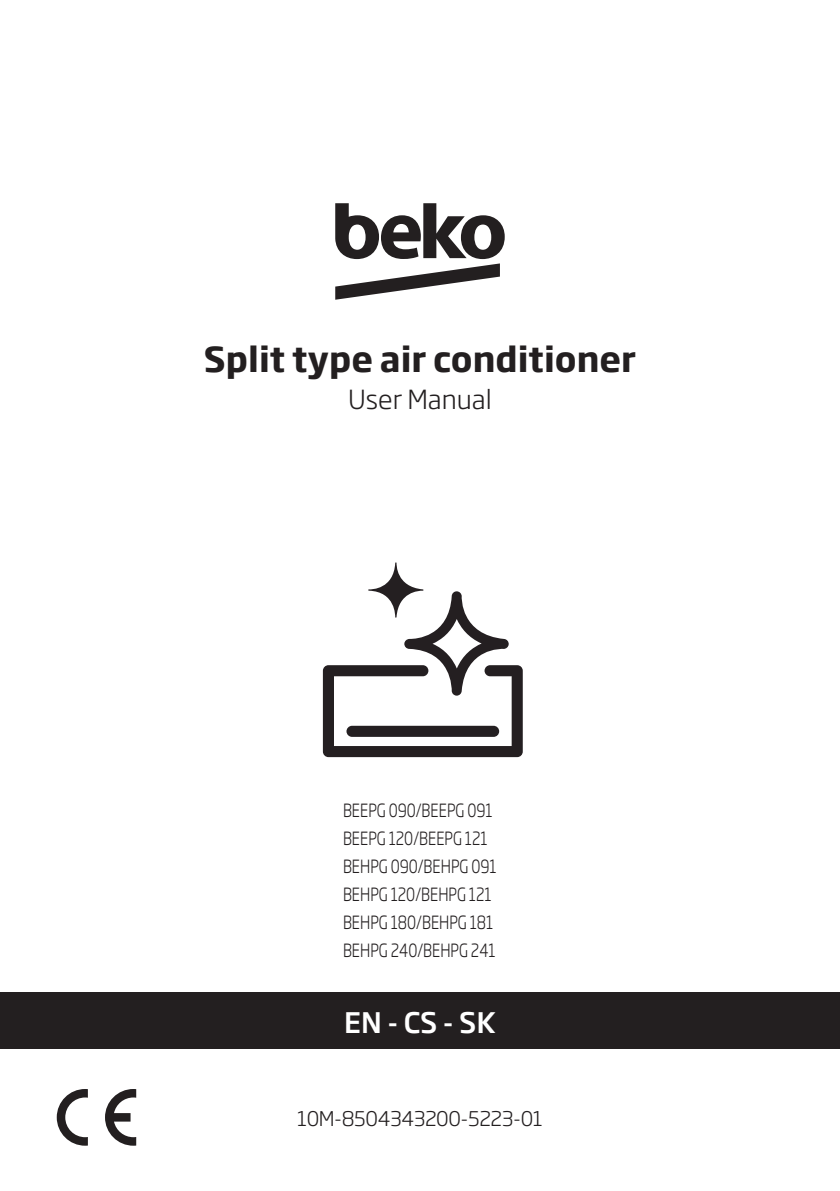
<style>
.page{position:relative;width:840px;height:1191px;background:#fff}
.page>*{position:absolute;margin:0;border:0;box-sizing:border-box;transform-origin:0 0}
.file_name{font:700 34px "Soho Gothic Pro";color:#231f20}
.CE_title__bold{font:500 28px "Soho Gothic Pro";color:#fff}
.user_manual{font:300 26px "Soho Gothic Pro";color:#231f20}
.Model_no{font:300 20px "Soho Gothic Pro";letter-spacing:-.02em;color:#231f20}
.body{font:300 18px "Soho Gothic Pro";color:#231f20;scale:.8 1}
</style>
<div class="page">
<svg style="left:335px;top:203px;width:169px;height:97px"></svg>
<svg style="left:57px;top:1089px;width:31px;height:56px"></svg>
<svg style="left:105px;top:1089px;width:31px;height:56px"></svg>
<div style="left:0;top:992px;width:839px;height:57px;background:#231f20"></div>
<svg style="left:323px;top:562px;width:199px;height:195px"></svg>
<p class="file_name" style="left:204px;top:332px;width:433px">Split type air conditioner</p>
<p class="user_manual" style="left:348px;top:379px;width:145px">User Manual</p>
<p class="body" style="left:343px;top:796px;width:188px">BEEPG 090/BEEPG 091</p>
<p class="body" style="left:343px;top:824px;width:182px">BEEPG 120/BEEPG 121</p>
<p class="body" style="left:343px;top:852px;width:193px">BEHPG 090/BEHPG 091</p>
<p class="body" style="left:343px;top:880px;width:187px">BEHPG 120/BEHPG 121</p>
<p class="body" style="left:343px;top:908px;width:189px">BEHPG 180/BEHPG 181</p>
<p class="body" style="left:343px;top:936px;width:192px">BEHPG 240/BEHPG 241</p>
<p class="CE_title__bold" style="left:344px;top:1000px;width:153px">EN - CS - SK</p>
<p class="Model_no" style="left:297px;top:1103px;width:247px">10M-8504343200-5223-01</p>
</div>
